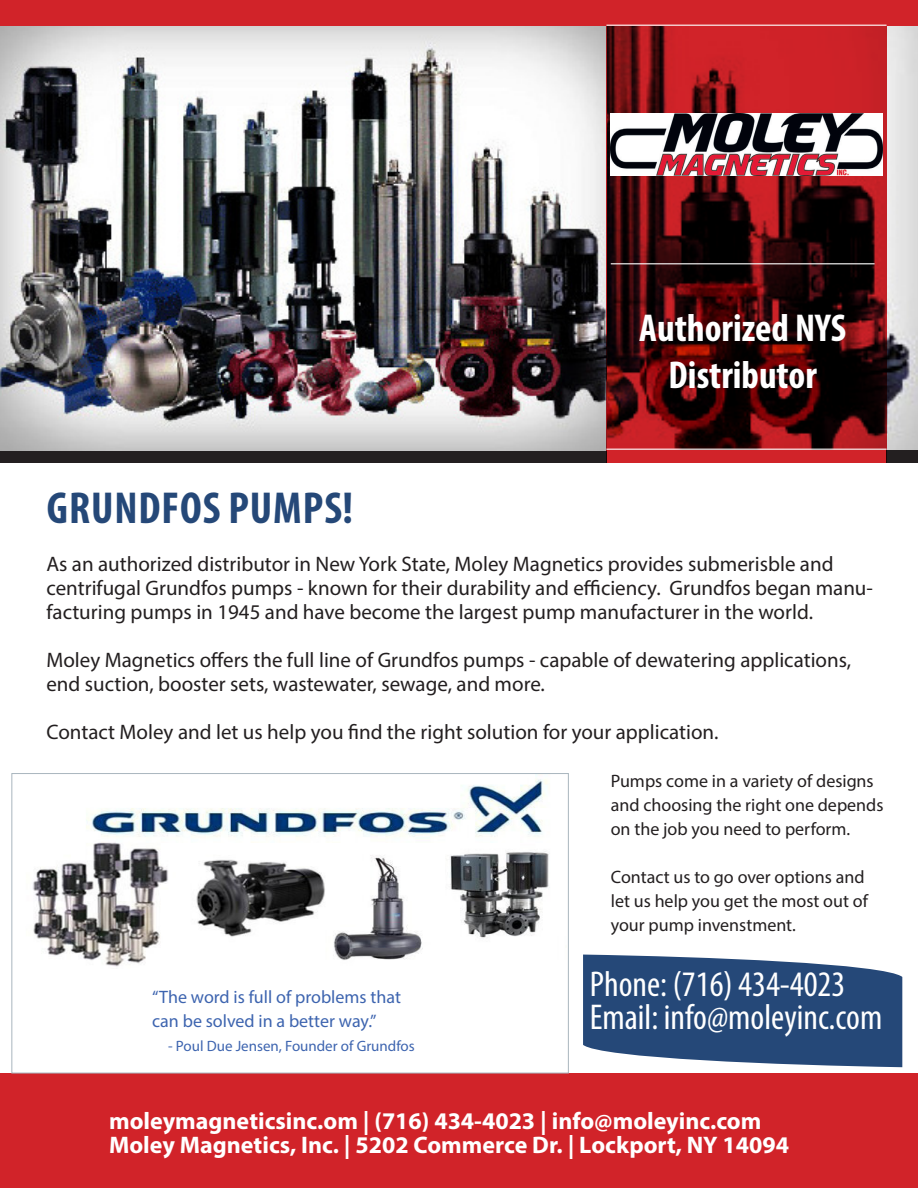
<style>
.page{position:relative;width:918px;height:1188px;background:#fff}
.page>*{position:absolute;margin:0;border:0;box-sizing:border-box;transform-origin:0 0}
.Heading_1{font:700 condensed 45px "Myriad Pro";letter-spacing:.02em;color:#254878}
.Product_description2{font:700 condensed 39px "Myriad Pro";color:#fff}
.contact_data{font:condensed 36px "Myriad Pro";color:#fff}
.t1{font:700 24px "Myriad Pro";color:#fff}
.t2{font:21px/24px "Myriad Pro";color:#231f20}
.t3{font:18px/24px "Myriad Pro";color:#231f20}
.t4{font:18px/24px "Myriad Pro";color:#3d64af}
.t5{font:15px "Myriad Pro";color:#3d64af}
</style>
<div class="page">
<img style="left:887px;top:26px;width:31px;height:424px">
<div style="left:0;top:450px;width:606px;height:12px;background:#231f20"></div>
<div style="left:0;top:0;width:918px;height:26px;background:#d12329"></div>
<div style="left:887px;top:450px;width:31px;height:12px;background:#231f20"></div>
<div style="left:0;top:1073px;width:918px;height:115px;background:#d12329"></div>
<img style="left:0;top:26px;width:606px;height:424px">
<svg style="left:606px;top:26px;width:281px;height:437px;background:#600f12"></svg>
<img style="left:611px;top:114px;width:271px;height:62px">
<img style="left:32px;top:779px;width:517px;height:188px">
<div style="left:11px;top:773px;width:558px;height:300px;border:1px solid #a9b6be"></div>
<hr style="left:611px;top:263px;width:264px;height:1px;background:#fff">
<hr style="left:606px;top:449px;width:281px;height:1px;background:#fff">
<hr style="left:606px;top:25px;width:281px;height:1px;background:#fff">
<svg style="left:583px;top:955px;width:319px;height:112px;background:#3c5b86"></svg>
<p class="Product_description2" style="left:639px;top:304px;width:208px">Authorized NYS</p>
<p class="Product_description2" style="left:669px;top:351px;width:150px">Distributor</p>
<p class="Heading_1" style="left:47px;top:479px;width:308px">GRUNDFOS PUMPS!</p>
<p class="t2" style="left:46px;top:551px;width:828px">As an authorized distributor in New York State, Moley Magnetics provides submerisble and centrifugal Grundfos pumps - known for their durability and efficiency. Grundfos began manu&shy;facturing pumps in 1945 and have become the largest pump manufacturer in the world.</p>
<p class="t2" style="left:46px;top:647px;width:806px">Moley Magnetics offers the full line of Grundfos pumps - capable of dewatering applications, end suction, booster sets, wastewater, sewage, and more.</p>
<p class="t2" style="left:46px;top:719px;width:674px">Contact Moley and let us help you find the right solution for your application.</p>
<p class="t3" style="left:611px;top:768px;width:274px">Pumps come in a variety of designs and choosing the right one depends on the job you need to perform.</p>
<p class="t3" style="left:611px;top:864px;width:259px">Contact us to go over options and let us help you get the most out of your pump invenstment.</p>
<p class="t4" style="left:152px;top:984px;width:250px">“The word is full of problems that can be solved in a better way.”</p>
<p class="t5" style="left:168px;top:1036px;width:248px">- Poul Due Jensen, Founder of Grundfos</p>
<p class="contact_data" style="left:590px;top:963px;width:257px">Phone: (716) 434-4023</p>
<p class="contact_data" style="left:590px;top:996px;width:294px">Email: info@moleyinc.com</p>
<p class="t1" style="left:109px;top:1106px;width:654px">moleymagneticsinc.om | (716) 434-4023 | info@moleyinc.com</p>
<p class="t1" style="left:109px;top:1130px;width:681px">Moley Magnetics, Inc. | 5202 Commerce Dr. | Lockport, NY 14094</p>
</div>
